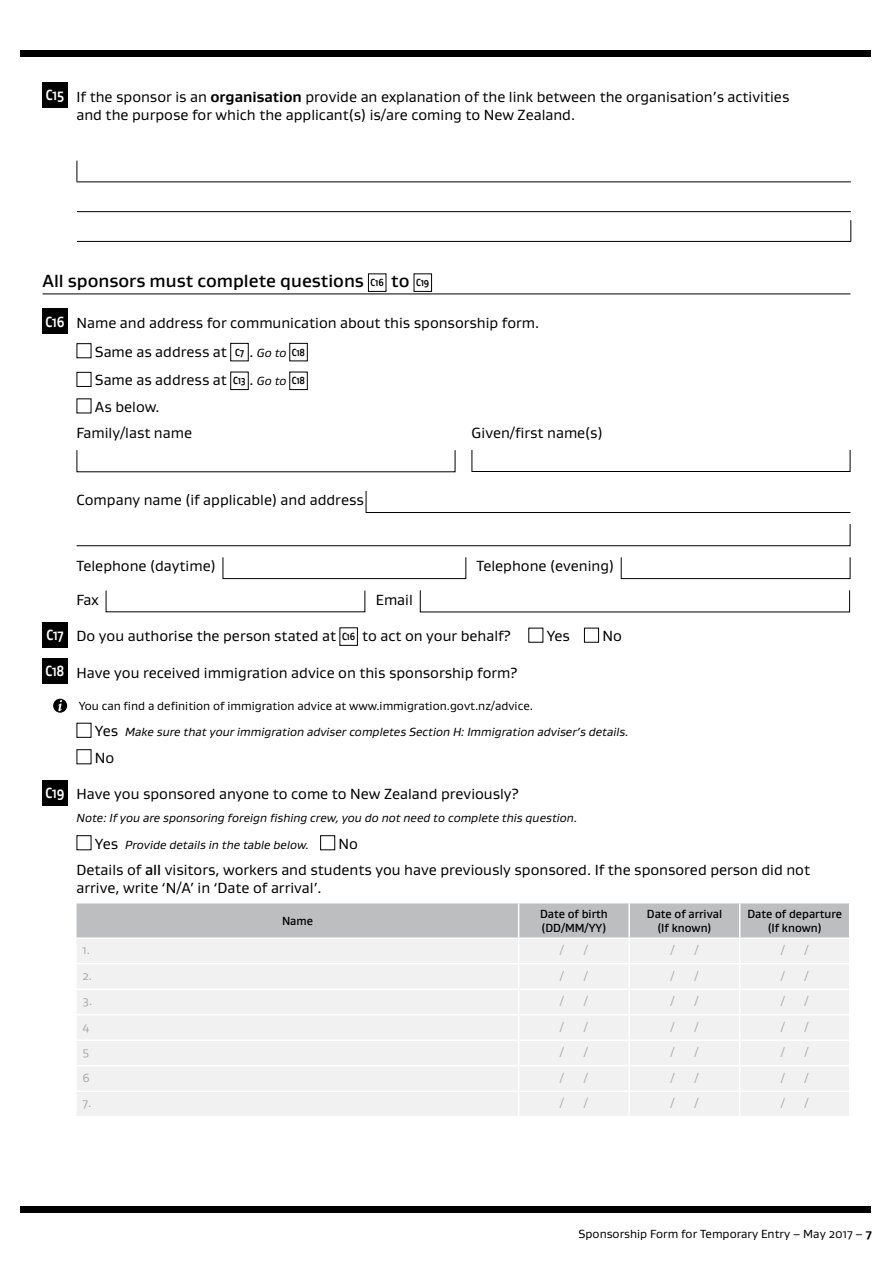
<style>
.page{position:relative;width:893px;height:1263px;background:#fff}
.page>*{position:absolute;margin:0;border:0;box-sizing:border-box;transform-origin:0 0}
.t1{font:500 18px "Gustan";color:#000}
.t2{font:15px/28.7px "Gustan";color:#000}
.t3{font:italic 12px "Gustan";color:#000}
.t4{font:12px "Gustan";color:#000}
.t5{font:500 12px/14.4px "Gustan";color:#000;text-align:center;scale:.95 1}
.t6{font:12px "Gustan";color:#a7a9ac}
.s1{font-weight:700;color:#fff}
.s2{font-weight:700}
.s3{font-weight:700;font-size:10.5px}
.s4{font-style:italic;font-size:12px}
.s5{font-style:normal;font-size:15px}
.s6{font-weight:500}
</style>
<div class="page">
<div style="left:20px;top:50px;width:850px;height:7px;background:#000"></div>
<div style="left:20px;top:1206px;width:850px;height:7px;background:#000"></div>
<hr style="left:43px;top:294px;width:807px;height:1px;background:#000">
<div style="left:43px;top:83px;width:25px;height:25px;background:#000"></div>
<svg style="left:77px;top:161px;width:1px;height:20px"></svg>
<hr style="left:77px;top:181px;width:774px;height:1px;background:#000">
<hr style="left:77px;top:211px;width:774px;height:1px;background:#000">
<svg style="left:850px;top:220px;width:1px;height:21px"></svg>
<hr style="left:77px;top:241px;width:774px;height:1px;background:#000">
<div style="left:368px;top:274px;width:18px;height:18px;border:1px solid #000"></div>
<div style="left:414px;top:274px;width:18px;height:18px;border:1px solid #000"></div>
<div style="left:43px;top:309px;width:25px;height:25px;background:#000"></div>
<div style="left:77px;top:343px;width:14px;height:15px;border:1px solid #000"></div>
<div style="left:230px;top:343px;width:19px;height:18px;border:1px solid #000"></div>
<div style="left:289px;top:343px;width:19px;height:18px;border:1px solid #000"></div>
<div style="left:77px;top:372px;width:14px;height:15px;border:1px solid #000"></div>
<div style="left:230px;top:372px;width:19px;height:18px;border:1px solid #000"></div>
<div style="left:289px;top:372px;width:19px;height:18px;border:1px solid #000"></div>
<svg style="left:76px;top:450px;width:380px;height:22px"></svg>
<svg style="left:471px;top:449px;width:380px;height:23px"></svg>
<svg style="left:365px;top:490px;width:486px;height:23px"></svg>
<svg style="left:76px;top:524px;width:775px;height:22px"></svg>
<div style="left:223px;top:557px;width:243px;height:22px;border:1px solid #000"></div>
<div style="left:621px;top:557px;width:229px;height:22px;border:1px solid #000"></div>
<svg style="left:419px;top:590px;width:431px;height:23px"></svg>
<div style="left:43px;top:622px;width:25px;height:25px;background:#000"></div>
<div style="left:340px;top:627px;width:18px;height:19px;border:1px solid #000"></div>
<div style="left:584px;top:628px;width:15px;height:15px;border:1px solid #000"></div>
<div style="left:43px;top:659px;width:25px;height:25px;background:#000"></div>
<div style="left:53px;top:699px;width:14px;height:14px;background:#000;border-radius:50%"></div>
<svg style="left:58px;top:700px;width:4px;height:11px"></svg>
<div style="left:77px;top:723px;width:14px;height:15px;border:1px solid #000"></div>
<div style="left:77px;top:749px;width:14px;height:15px;border:1px solid #000"></div>
<div style="left:43px;top:780px;width:25px;height:25px;background:#000"></div>
<div style="left:77px;top:835px;width:14px;height:15px;border:1px solid #000"></div>
<div style="left:320px;top:835px;width:15px;height:15px;border:1px solid #000"></div>
<svg style="left:77px;top:903px;width:773px;height:213px"></svg>
<p class="t2" style="left:77px;top:87px;width:714px;line-height:18px;text-indent:-31px"><span class="s1">C15</span> If the sponsor is an <span class="s2">organisation</span> provide an explanation of the link between the organisation’s activities and the purpose for which the applicant(s) is/are coming to New Zealand.</p>
<p class="t1" style="left:43px;top:269px;width:388px">All sponsors must complete questions <span class="s3">C16</span> to <span class="s3">C19</span></p>
<p class="t2" style="left:95px;top:308px;width:446px;text-indent:-49px"><span class="s1">C16</span> Name and address for communication about this sponsorship form.<br>Same as address at <span class="s3">C7</span> . <span class="s4">Go to</span> <span class="s3">C18<br></span>Same as address at <span class="s3">C13</span> . <span class="s4">Go to</span> <span class="s3">C18</span></p>
<p class="t2" style="left:77px;top:393px;width:117px;line-height:26.5px;text-indent:18px">As below.<br>Family/last name</p>
<p class="t2" style="left:472px;top:418px;width:133px">Given/first name(s)</p>
<p class="t2" style="left:77px;top:485px;width:289px">Company name (if applicable) and address</p>
<p class="t2" style="left:77px;top:551px;width:141px">Telephone (daytime)</p>
<p class="t2" style="left:476px;top:551px;width:139px">Telephone (evening)</p>
<p class="t2" style="left:77px;top:585px;width:24px">Fax</p>
<p class="t2" style="left:376px;top:585px;width:39px">Email</p>
<p class="t2" style="left:47px;top:621px;width:466px"><span class="s1">C17</span> Do you authorise the person stated at <span class="s3">C16</span> to act on your behalf?</p>
<p class="t2" style="left:547px;top:621px;width:25px">Yes</p>
<p class="t2" style="left:602px;top:621px;width:21px">No</p>
<p class="t2" style="left:46px;top:658px;width:473px"><span class="s1">C18</span> Have you received immigration advice on this sponsorship form?</p>
<p class="t4" style="left:79px;top:698px;width:456px">You can find a definition of immigration advice at www.immigration.govt.nz/advice.</p>
<p class="t3" style="left:95px;top:724px;width:535px"><span class="s5">Yes</span> Make sure that your immigration adviser completes Section H: Immigration adviser’s details.</p>
<p class="t2" style="left:95px;top:743px;width:21px">No</p>
<p class="t2" style="left:46px;top:779px;width:475px"><span class="s1">C19</span> Have you sponsored anyone to come to New Zealand previously?</p>
<p class="t3" style="left:77px;top:810px;width:502px">Note: If you are sponsoring foreign fishing crew, you do not need to complete this question.</p>
<p class="t3" style="left:95px;top:837px;width:215px"><span class="s5">Yes</span> Provide details in the table below.</p>
<p class="t2" style="left:77px;top:830px;width:735px;line-height:26.5px;text-indent:262px">No<br>Details of <span class="s6">all</span> visitors, workers and students you have previously sponsored. If the sponsored person did not</p>
<p class="t2" style="left:77px;top:873px;width:247px">arrive, write ‘N/A’ in ‘Date of arrival’.</p>
<p class="t5" style="left:282px;top:913px;width:34px">Name</p>
<p class="t5" style="left:540px;top:906px;width:73px;text-align:left">Date of birth (DD/MM/YY)</p>
<p class="t5" style="left:647px;top:906px;width:81px">Date of arrival (If known)</p>
<p class="t5" style="left:747px;top:906px;width:101px">Date of departure (If known)</p>
<p class="t6" style="left:83px;top:942px;width:9px">1.</p>
<p class="t6" style="left:560px;top:942px;width:6px">/</p>
<p class="t6" style="left:584px;top:942px;width:6px">/</p>
<p class="t6" style="left:670px;top:942px;width:6px">/</p>
<p class="t6" style="left:694px;top:942px;width:6px">/</p>
<p class="t6" style="left:781px;top:942px;width:6px">/</p>
<p class="t6" style="left:805px;top:942px;width:6px">/</p>
<p class="t6" style="left:83px;top:968px;width:11px">2.</p>
<p class="t6" style="left:560px;top:968px;width:6px">/</p>
<p class="t6" style="left:584px;top:968px;width:6px">/</p>
<p class="t6" style="left:670px;top:968px;width:6px">/</p>
<p class="t6" style="left:694px;top:968px;width:6px">/</p>
<p class="t6" style="left:781px;top:968px;width:6px">/</p>
<p class="t6" style="left:805px;top:968px;width:6px">/</p>
<p class="t6" style="left:83px;top:993px;width:11px">3.</p>
<p class="t6" style="left:560px;top:993px;width:6px">/</p>
<p class="t6" style="left:584px;top:993px;width:6px">/</p>
<p class="t6" style="left:670px;top:993px;width:6px">/</p>
<p class="t6" style="left:694px;top:993px;width:6px">/</p>
<p class="t6" style="left:781px;top:993px;width:6px">/</p>
<p class="t6" style="left:805px;top:993px;width:6px">/</p>
<p class="t6" style="left:83px;top:1019px;width:8px">4</p>
<p class="t6" style="left:560px;top:1019px;width:6px">/</p>
<p class="t6" style="left:584px;top:1019px;width:6px">/</p>
<p class="t6" style="left:670px;top:1019px;width:6px">/</p>
<p class="t6" style="left:694px;top:1019px;width:6px">/</p>
<p class="t6" style="left:781px;top:1019px;width:6px">/</p>
<p class="t6" style="left:805px;top:1019px;width:6px">/</p>
<p class="t6" style="left:83px;top:1044px;width:8px">5</p>
<p class="t6" style="left:560px;top:1044px;width:6px">/</p>
<p class="t6" style="left:584px;top:1044px;width:6px">/</p>
<p class="t6" style="left:670px;top:1044px;width:6px">/</p>
<p class="t6" style="left:694px;top:1044px;width:6px">/</p>
<p class="t6" style="left:781px;top:1044px;width:6px">/</p>
<p class="t6" style="left:805px;top:1044px;width:6px">/</p>
<p class="t6" style="left:83px;top:1070px;width:9px">6</p>
<p class="t6" style="left:560px;top:1070px;width:6px">/</p>
<p class="t6" style="left:584px;top:1070px;width:6px">/</p>
<p class="t6" style="left:670px;top:1070px;width:6px">/</p>
<p class="t6" style="left:694px;top:1070px;width:6px">/</p>
<p class="t6" style="left:781px;top:1070px;width:6px">/</p>
<p class="t6" style="left:805px;top:1070px;width:6px">/</p>
<p class="t6" style="left:83px;top:1095px;width:10px">7.</p>
<p class="t6" style="left:560px;top:1095px;width:6px">/</p>
<p class="t6" style="left:584px;top:1095px;width:6px">/</p>
<p class="t6" style="left:670px;top:1095px;width:6px">/</p>
<p class="t6" style="left:694px;top:1095px;width:6px">/</p>
<p class="t6" style="left:781px;top:1095px;width:6px">/</p>
<p class="t6" style="left:805px;top:1095px;width:6px">/</p>
<p class="t4" style="left:579px;top:1226px;width:295px">Sponsorship Form for Temporary Entry – May 2017 – <span class="s2">7</span></p>
</div>
